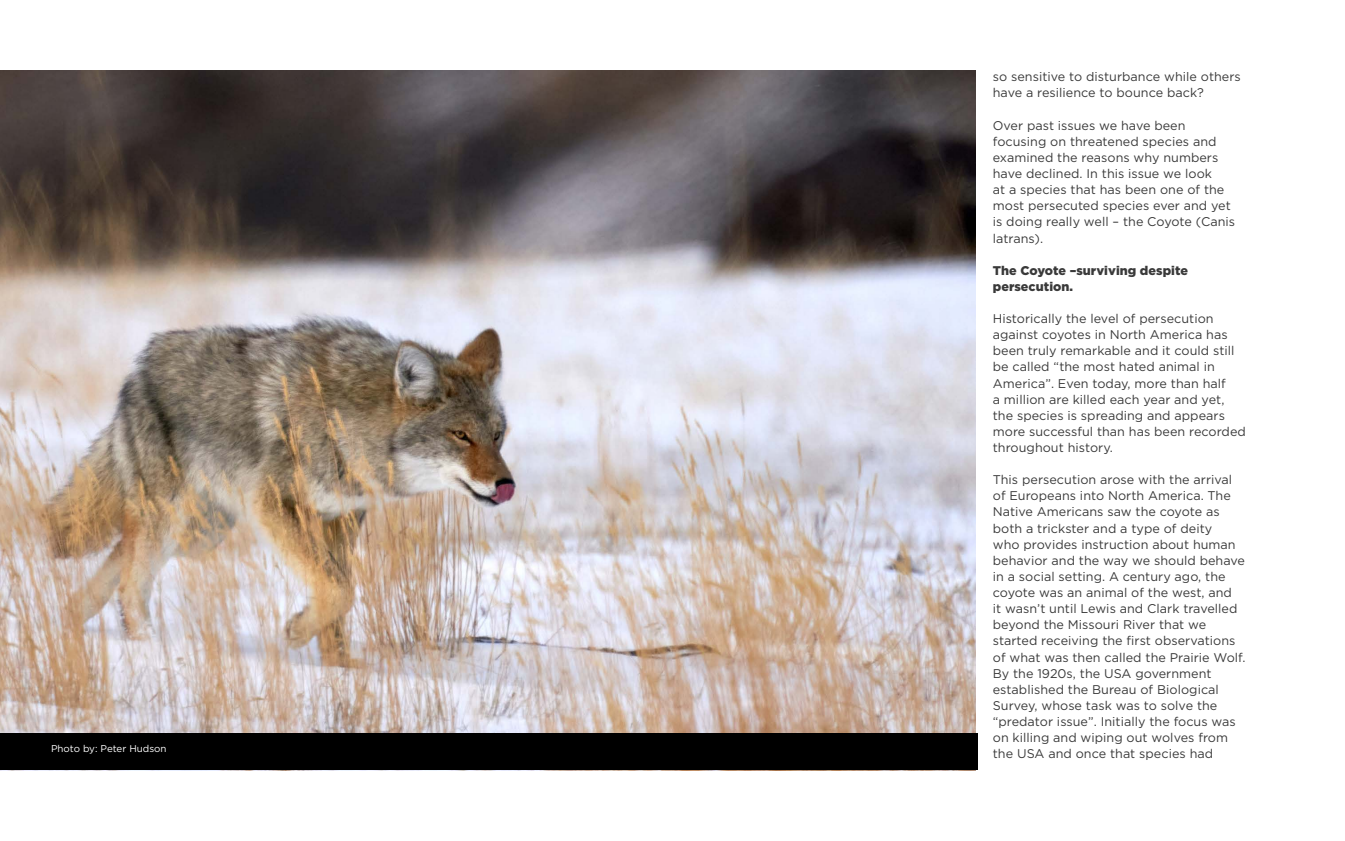
<style>
.page{position:relative;width:1345px;height:841px;background:#fff}
.page>*{position:absolute;margin:0;border:0;box-sizing:border-box;transform-origin:0 0}
.t1{font:12.6px/16.1px "Gotham";letter-spacing:.005em;color:#000}
.t2{font:900 12.6px/16.1px "Gotham";letter-spacing:.005em;color:#000}
.t3{font:9.8px "Gotham";color:#fff}
</style>
<div class="page">
<hr style="left:1304px;top:655px;width:41px;height:1px;background:#000">
<img style="left:0;top:70px;width:975px;height:700px">
<div style="left:0;top:733px;width:977px;height:36px;background:#000"></div>
<p class="t3" style="left:51px;top:742px;width:117px">Photo by: Peter Hudson</p>
<p class="t1" style="left:993px;top:69px;width:249px">so sensitive to disturbance while others have a resilience to bounce back?</p>
<p class="t1" style="left:993px;top:117px;width:244px">Over past issues we have been focusing on threatened species and examined the reasons why numbers have declined. In this issue we look<br>at a species that has been one of the most persecuted species ever and yet is doing really well – the Coyote (Canis latrans).</p>
<p class="t2" style="left:993px;top:262px;width:197px">The Coyote –surviving despite persecution.</p>
<p class="t1" style="left:993px;top:310px;width:255px">Historically the level of persecution against coyotes in North America has been truly remarkable and it could still be called “the most hated animal in America”. Even today, more than half<br>a million are killed each year and yet, the species is spreading and appears more successful than has been recorded throughout history.</p>
<p class="t1" style="left:993px;top:471px;width:254px">This persecution arose with the arrival of Europeans into North America. The Native Americans saw the coyote as both a trickster and a type of deity<br>who provides instruction about human behavior and the way we should behave in a social setting. A century ago, the coyote was an animal of the west, and<br>it wasn’t until Lewis and Clark travelled beyond the Missouri River that we started receiving the first observations of what was then called the Prairie Wolf.<br>By the 1920s, the USA government established the Bureau of Biological Survey, whose task was to solve the “predator issue”. Initially the focus was on killing and wiping out wolves from the USA and once that species had</p>
</div>
